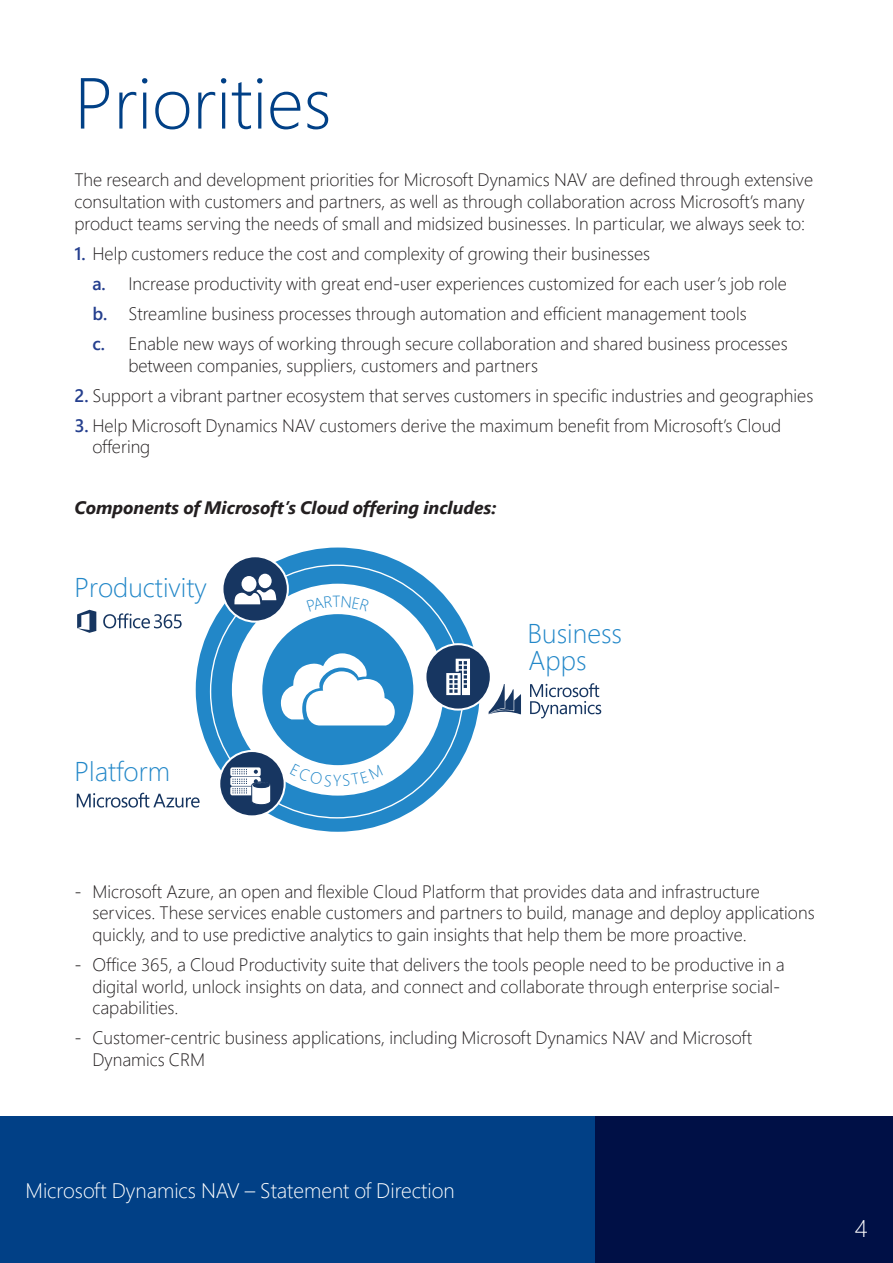
<style>
.page{position:relative;width:893px;height:1263px;background:#fff}
.page>*{position:absolute;margin:0;border:0;box-sizing:border-box;transform-origin:0 0}
.Headline_Mark{font:300 72px "Segoe Pro";color:#014086}
.t1{font:300 27.15px/27.2px "Segoe Pro";color:#2287c8}
.Headline_Mark-2{font:300 24px "Segoe Pro";color:#fff}
.Headline_Mark-3{font:300 21px "Segoe Pro";color:#fff}
.Headline_Mark-4{font:300 18px/21.6px "Segoe Pro";color:#231f20}
.Headline_Mark-5{font:italic 700 18px "Segoe Pro";color:#231f20}
.s1{font-weight:600;color:#253f8e}
</style>
<div class="page">
<div style="left:0;top:1116px;width:893px;height:147px;background:#014086"></div>
<div style="left:595px;top:1116px;width:298px;height:147px;background:#001046"></div>
<div style="left:196px;top:547px;width:284px;height:285px;border:36px solid #2287c8;border-radius:50%"></div>
<div style="left:261px;top:613px;width:153px;height:153px;background:#2287c8;border-radius:50%"></div>
<svg style="left:281px;top:653px;width:114px;height:73px"></svg>
<div style="left:425px;top:644px;width:66px;height:65px;background:#173661;border-radius:50%"></div>
<div style="left:424px;top:643px;width:68px;height:68px;border:2px solid #fff;border-radius:50%"></div>
<svg style="left:446px;top:659px;width:24px;height:36px"></svg>
<div style="left:222px;top:556px;width:66px;height:66px;background:#173661;border-radius:50%"></div>
<div style="left:221px;top:555px;width:68px;height:68px;border:2px solid #fff;border-radius:50%"></div>
<svg style="left:234px;top:574px;width:42px;height:30px"></svg>
<div style="left:219px;top:751px;width:66px;height:65px;background:#173661;border-radius:50%"></div>
<div style="left:218px;top:750px;width:68px;height:67px;border:2px solid #fff;border-radius:50%"></div>
<svg style="left:230px;top:767px;width:41px;height:38px"></svg>
<hr style="left:253px;top:783px;width:16px;height:4px;background:#173661;border-radius:50%">
<svg style="left:103px;top:613px;width:79px;height:15px"></svg>
<svg style="left:77px;top:610px;width:19px;height:23px"></svg>
<svg style="left:77px;top:793px;width:123px;height:14px"></svg>
<svg style="left:530px;top:683px;width:71px;height:35px"></svg>
<svg style="left:489px;top:684px;width:32px;height:30px"></svg>
<svg style="left:290px;top:764px;width:93px;height:22px"></svg>
<p class="Headline_Mark" style="left:74px;top:54px;width:259px">Priorities</p>
<p class="Headline_Mark-4" style="left:74px;top:169px;width:740px">The research and development priorities for Microsoft Dynamics NAV are defined through extensive consultation with customers and partners, as well as through collaboration across Microsoft’s many product teams serving the needs of small and midsized businesses. In particular, we always seek to:</p>
<p class="Headline_Mark-4" style="left:74px;top:242px;width:577px"><span class="s1">1.</span> Help customers reduce the cost and complexity of growing their businesses</p>
<p class="Headline_Mark-4" style="left:92px;top:272px;width:696px"><span class="s1">a.</span> Increase productivity with great end-user experiences customized for each user’s job role</p>
<p class="Headline_Mark-4" style="left:92px;top:302px;width:656px"><span class="s1">b.</span> Streamline business processes through automation and efficient management tools</p>
<p class="Headline_Mark-4" style="left:128px;top:332px;width:661px;text-indent:-36px"><span class="s1">c.</span> Enable new ways of working through secure collaboration and shared business processes between companies, suppliers, customers and partners</p>
<p class="Headline_Mark-4" style="left:74px;top:384px;width:740px"><span class="s1">2.</span> Support a vibrant partner ecosystem that serves customers in specific industries and geographies</p>
<p class="Headline_Mark-4" style="left:92px;top:414px;width:690px;text-indent:-18px"><span class="s1">3.</span> Help Microsoft Dynamics NAV customers derive the maximum benefit from Microsoft’s Cloud offering</p>
<p class="Headline_Mark-5" style="left:74px;top:494px;width:423px">Components of Microsoft’s Cloud offering includes:</p>
<p class="t1" style="left:74px;top:573px;width:134px">Productivity</p>
<p class="t1" style="left:74px;top:757px;width:97px">Platform</p>
<p class="t1" style="left:527px;top:619px;width:96px">Business<br>Apps</p>
<p class="Headline_Mark-4" style="left:92px;top:880px;width:724px;text-indent:-18px">- Microsoft Azure, an open and flexible Cloud Platform that provides data and infrastructure services. These services enable customers and partners to build, manage and deploy applications quickly, and to use predictive analytics to gain insights that help them be more proactive.</p>
<p class="Headline_Mark-4" style="left:92px;top:953px;width:694px;text-indent:-18px">- Office 365, a Cloud Productivity suite that delivers the tools people need to be productive in a digital world, unlock insights on data, and connect and collaborate through enterprise social&shy;capabilities.</p>
<p class="Headline_Mark-4" style="left:92px;top:1027px;width:661px;text-indent:-18px">- Customer-centric business applications, including Microsoft Dynamics NAV and Microsoft<br>Dynamics CRM</p>
<p class="Headline_Mark-3" style="left:26px;top:1176px;width:431px">Microsoft Dynamics NAV – Statement of Direction</p>
<p class="Headline_Mark-2" style="left:855px;top:1212px;width:14px">4</p>
</div>
